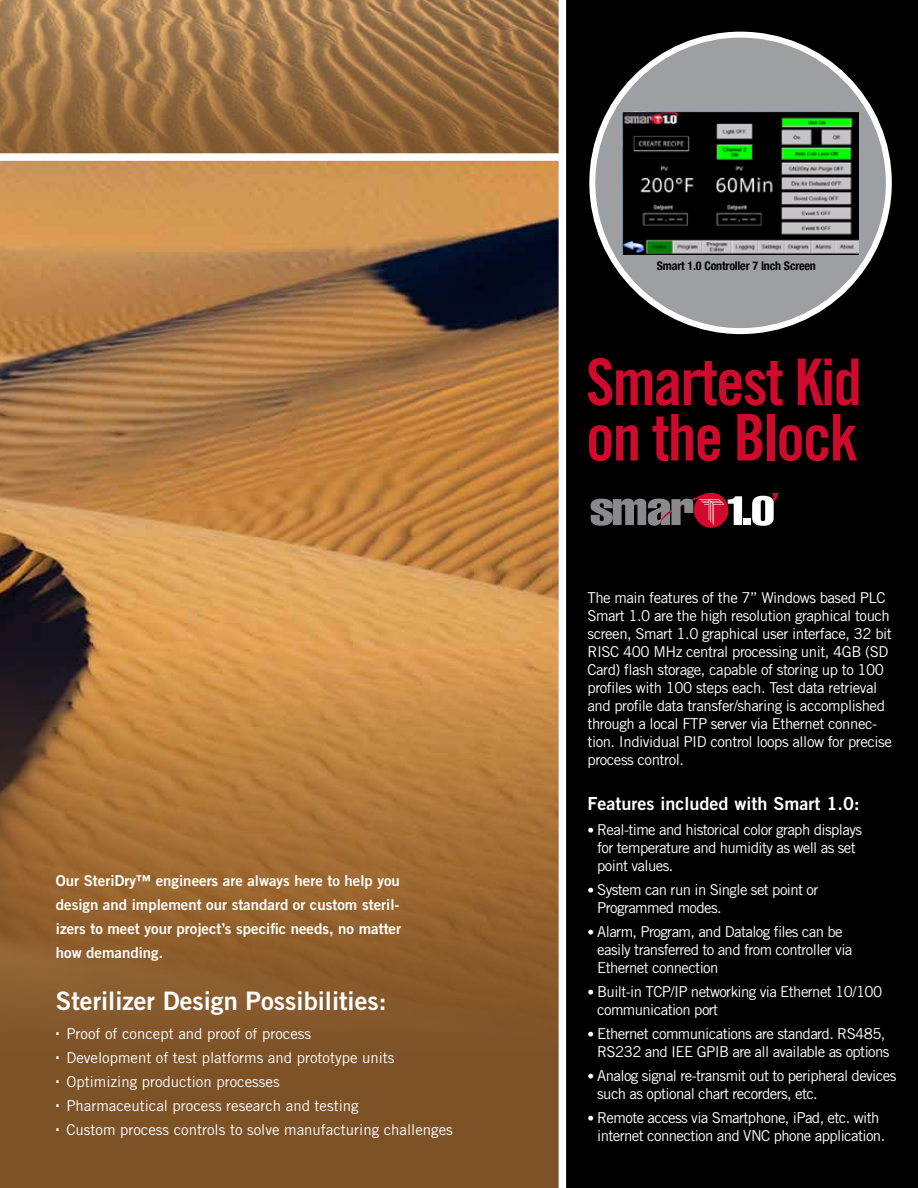
<style>
.page{position:relative;width:918px;height:1188px;background:#fff}
.page>*{position:absolute;margin:0;border:0;box-sizing:border-box;transform-origin:0 0}
.t1{font:64.5px/55.5px "Trade Gothic LT Std Bd Cn 20";letter-spacing:-.03em;color:#cf0a2c}
.t2{font:25.5px "Trade Gothic LT Std Bd 2";color:#fff}
.t3{font:18px "Trade Gothic LT Std Bd 2";color:#fff}
.t4{font:15px/18px "Trade Gothic LT Std";letter-spacing:-.03em;color:#fff}
.t5{font:15px/24px "Trade Gothic LT Std";color:#fff}
.t6{font:15px/24px "Trade Gothic LT Std Bd 2";color:#fff;text-align:justify}
.t7{font:700 condensed 12px "Helvetica Neue LT Std";letter-spacing:-.015em;color:#000}
.s1{font-size:13.5px}
</style>
<div class="page">
<img style="left:0;top:0;width:559px;height:153px">
<img style="left:0;top:161px;width:559px;height:1027px">
<div style="left:562px;top:0;width:356px;height:1188px;background:#000"></div>
<div style="left:559px;top:0;width:7px;height:1188px;background:#fff"></div>
<svg style="left:590px;top:493px;width:189px;height:35px"></svg>
<div style="left:592px;top:35px;width:297px;height:296px;background:#9d9fa2;border-radius:50%"></div>
<img style="left:623px;top:112px;width:236px;height:142px">
<p class="t6" style="left:56px;top:868px;width:347px">Our SteriDry™ engineers are always here to help you design and implement our standard or custom steril&shy;izers to meet your project’s specific needs, no matter how demanding.</p>
<h2 class="t2" style="left:56px;top:985px;width:332px">Sterilizer Design Possibilities:</h2>
<p class="t5" style="left:66px;top:1021px;width:388px">Proof of concept and proof of process<br>Development of test platforms and prototype units Optimizing production processes<br>Pharmaceutical process research and testing<br>Custom process controls to solve manufacturing challenges</p>
<p class="t7" style="left:657px;top:259px;width:161px">Smart 1.0 Controller 7 Inch Screen</p>
<h1 class="t1" style="left:586px;top:354px;width:277px">Smartest Kid on the Block</h1>
<p class="t4" style="left:587px;top:588px;width:306px">The main features of the 7” Windows based PLC Smart 1.0 are the high resolution graphical touch screen, Smart 1.0 graphical user interface, 32 bit RISC 400 MHz central processing unit, 4GB (SD Card) flash storage, capable of storing up to 100 profiles with 100 steps each. Test data retrieval and profile data transfer/sharing is accomplished through a local FTP server via Ethernet connec&shy;tion. Individual PID control loops allow for precise process control.</p>
<p class="t3" style="left:587px;top:792px;width:274px">Features included with Smart 1.0:</p>
<p class="t4" style="left:597px;top:821px;width:266px;text-indent:-10px"><span class="s1">•</span> Real-time and historical color graph displays for temperature and humidity as well as set point values.</p>
<p class="t4" style="left:597px;top:881px;width:223px;text-indent:-10px"><span class="s1">•</span> System can run in Single set point or<br>Programmed modes.</p>
<p class="t4" style="left:597px;top:923px;width:257px;text-indent:-10px"><span class="s1">•</span> Alarm, Program, and Datalog files can be easily transferred to and from controller via<br>Ethernet connection</p>
<p class="t4" style="left:597px;top:983px;width:287px;text-indent:-10px"><span class="s1">•</span> Built-in TCP/IP networking via Ethernet 10/100 communication port</p>
<p class="t4" style="left:587px;top:1025px;width:304px;text-align:right"><span class="s1">•</span> Ethernet communications are standard. RS485,<br>RS232 and IEE GPIB are all available as options</p>
<p class="t4" style="left:597px;top:1067px;width:301px;text-indent:-10px"><span class="s1">•</span> Analog signal re-transmit out to peripheral devices such as optional chart recorders, etc.</p>
<p class="t4" style="left:597px;top:1109px;width:290px;text-indent:-10px"><span class="s1">•</span> Remote access via Smartphone, iPad, etc. with internet connection and VNC phone application.</p>
</div>
